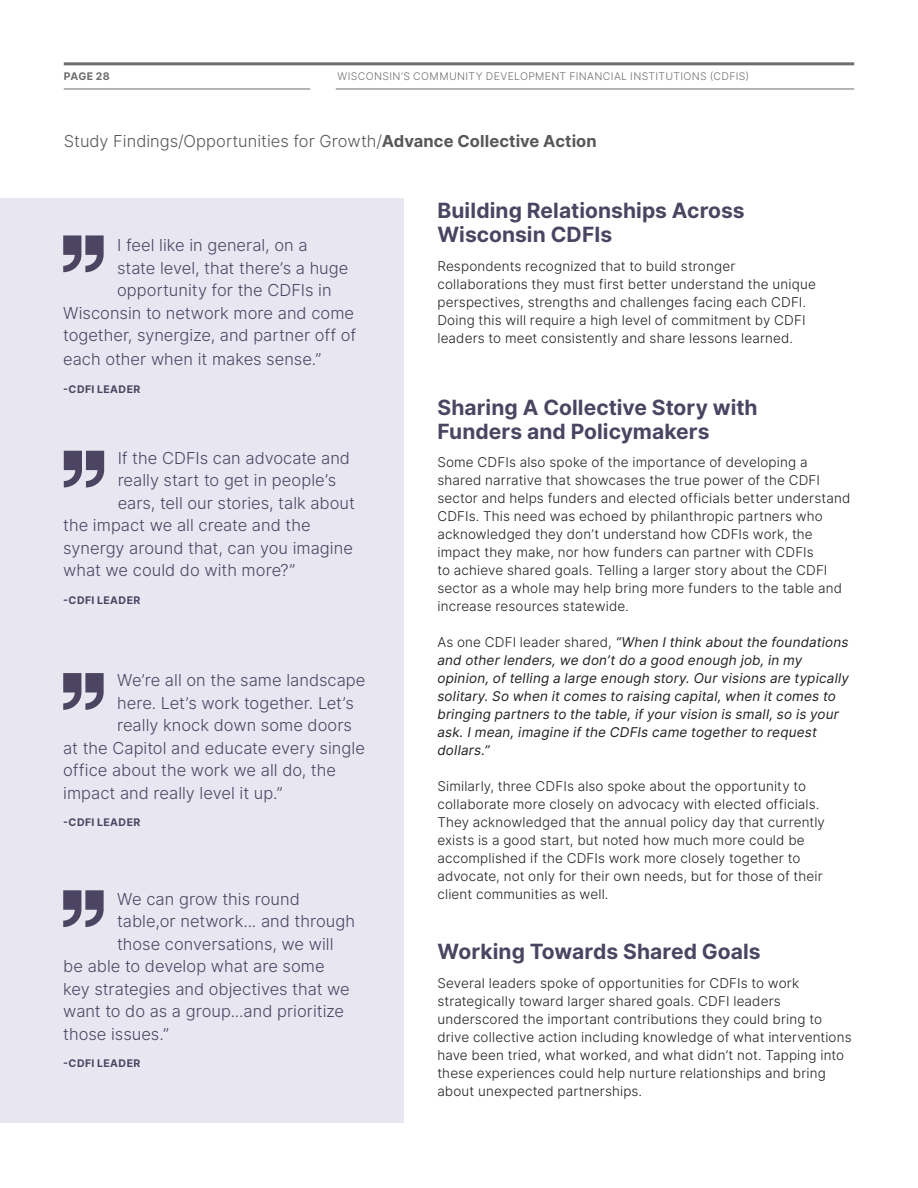
<style>
.page{position:relative;width:918px;height:1188px;background:#fff}
.page>*{position:absolute;margin:0;border:0;box-sizing:border-box;transform-origin:0 0}
.t1{font:700 21px/24px "Inter";color:#4c4562}
.t2{font:16.5px "Inter Light BETA";color:#4c4562}
.t3{font:16.5px "Inter Light BETA";color:#57585a}
.t4{font:13.5px/18px "Inter Light BETA";letter-spacing:.01em;color:#231f20}
.t5{font:italic 13.5px/18px "Inter";letter-spacing:.015em;color:#231f20}
.t6{font:10.5px "Inter Light BETA";letter-spacing:.035em;color:#6c6d70}
.t7{font:700 10.5px "Inter";letter-spacing:.045em;color:#4c4562}
.t8{font:700 10.5px "Inter";letter-spacing:.015em;color:#6c6d70}
.s1{font-family:"Inter";font-weight:700}
.s2{font-family:"Inter Light BETA";font-style:normal}
</style>
<div class="page">
<div style="left:0;top:198px;width:404px;height:924px;background:#e8e7f1"></div>
<svg style="left:63px;top:235px;width:41px;height:37px"></svg>
<svg style="left:63px;top:673px;width:41px;height:37px"></svg>
<svg style="left:63px;top:890px;width:41px;height:37px"></svg>
<svg style="left:64px;top:451px;width:40px;height:36px"></svg>
<hr style="left:64px;top:62px;width:790px;height:3px;background:#6c6d70">
<hr style="left:64px;top:89px;width:246px;height:1px;background:#6c6d70">
<hr style="left:336px;top:89px;width:518px;height:1px;background:#6c6d70">
<p class="t8" style="left:64px;top:68px;width:47px">PAGE 28</p>
<p class="t6" style="left:338px;top:69px;width:413px">WISCONSIN’S COMMUNITY DEVELOPMENT FINANCIAL INSTITUTIONS (CDFIS)</p>
<p class="t3" style="left:64px;top:129px;width:535px">Study Findings/Opportunities for Growth/<span class="s1">Advance Collective Action</span></p>
<p class="t2" style="left:117px;top:234px;width:192px">I feel like in general, on a</p>
<p class="t2" style="left:117px;top:256px;width:233px">state level, that there’s a huge</p>
<p class="t2" style="left:117px;top:279px;width:216px">opportunity for the CDFIs in</p>
<p class="t2" style="left:63px;top:301px;width:292px">Wisconsin to network more and come</p>
<p class="t2" style="left:63px;top:324px;width:295px">together, synergize, and partner off of</p>
<p class="t2" style="left:63px;top:348px;width:260px">each other when it makes sense.”</p>
<p class="t7" style="left:63px;top:381px;width:79px">-CDFI LEADER</p>
<p class="t2" style="left:118px;top:446px;width:234px">If the CDFIs can advocate and</p>
<p class="t2" style="left:118px;top:469px;width:220px">really start to get in people’s</p>
<p class="t2" style="left:118px;top:491px;width:239px">ears, tell our stories, talk about</p>
<p class="t2" style="left:63px;top:514px;width:249px">the impact we all create and the</p>
<p class="t2" style="left:63px;top:536px;width:291px">synergy around that, can you imagine</p>
<p class="t2" style="left:63px;top:559px;width:234px">what we could do with more?”</p>
<p class="t7" style="left:63px;top:592px;width:79px">-CDFI LEADER</p>
<p class="t2" style="left:117px;top:668px;width:250px">We’re all on the same landscape</p>
<p class="t2" style="left:117px;top:691px;width:238px">here. Let’s work together. Let’s</p>
<p class="t2" style="left:117px;top:714px;width:236px">really knock down some doors</p>
<p class="t2" style="left:63px;top:736px;width:303px">at the Capitol and educate every single</p>
<p class="t2" style="left:63px;top:759px;width:274px">office about the work we all do, the</p>
<p class="t2" style="left:63px;top:781px;width:221px">impact and really level it up.”</p>
<p class="t7" style="left:63px;top:815px;width:79px">-CDFI LEADER</p>
<p class="t2" style="left:117px;top:887px;width:184px">We can grow this round</p>
<p class="t2" style="left:117px;top:910px;width:239px">table,or network... and through</p>
<p class="t2" style="left:117px;top:932px;width:218px">those conversations, we will</p>
<p class="t2" style="left:63px;top:955px;width:263px">be able to develop what are some</p>
<p class="t2" style="left:63px;top:977px;width:288px">key strategies and objectives that we</p>
<p class="t2" style="left:63px;top:1000px;width:282px">want to do as a group...and prioritize</p>
<p class="t2" style="left:63px;top:1022px;width:107px">those issues.”</p>
<p class="t7" style="left:63px;top:1056px;width:79px">-CDFI LEADER</p>
<h1 class="t1" style="left:437px;top:199px;width:309px">Building Relationships Across<br>Wisconsin CDFIs</h1>
<p class="t4" style="left:437px;top:257px;width:380px">Respondents recognized that to build stronger collaborations they must first better understand the unique perspectives, strengths and challenges facing each CDFI.<br>Doing this will require a high level of commitment by CDFI leaders to meet consistently and share lessons learned.</p>
<h1 class="t1" style="left:437px;top:396px;width:322px">Sharing A Collective Story with<br>Funders and Policymakers</h1>
<p class="t4" style="left:437px;top:454px;width:414px">Some CDFIs also spoke of the importance of developing a shared narrative that showcases the true power of the CDFI sector and helps funders and elected officials better understand CDFIs. This need was echoed by philanthropic partners who acknowledged they don’t understand how CDFIs work, the impact they make, nor how funders can partner with CDFIs<br>to achieve shared goals. Telling a larger story about the CDFI sector as a whole may help bring more funders to the table and increase resources statewide.</p>
<p class="t5" style="left:437px;top:634px;width:413px"><span class="s2">As one CDFI leader shared,</span> “When I think about the foundations and other lenders, we don’t do a good enough job, in my opinion, of telling a large enough story. Our visions are typically solitary. So when it comes to raising capital, when it comes to bringing partners to the table, if your vision is small, so is your ask. I mean, imagine if the CDFIs came together to request dollars.”</p>
<p class="t4" style="left:437px;top:778px;width:389px">Similarly, three CDFIs also spoke about the opportunity to collaborate more closely on advocacy with elected officials.<br>They acknowledged that the annual policy day that currently exists is a good start, but noted how much more could be accomplished if the CDFIs work more closely together to advocate, not only for their own needs, but for those of their client communities as well.</p>
<h1 class="t1" style="left:437px;top:940px;width:325px">Working Towards Shared Goals</h1>
<p class="t4" style="left:437px;top:974px;width:416px">Several leaders spoke of opportunities for CDFIs to work strategically toward larger shared goals. CDFI leaders underscored the important contributions they could bring to drive collective action including knowledge of what interventions have been tried, what worked, and what didn’t not. Tapping into these experiences could help nurture relationships and bring about unexpected partnerships.</p>
</div>
